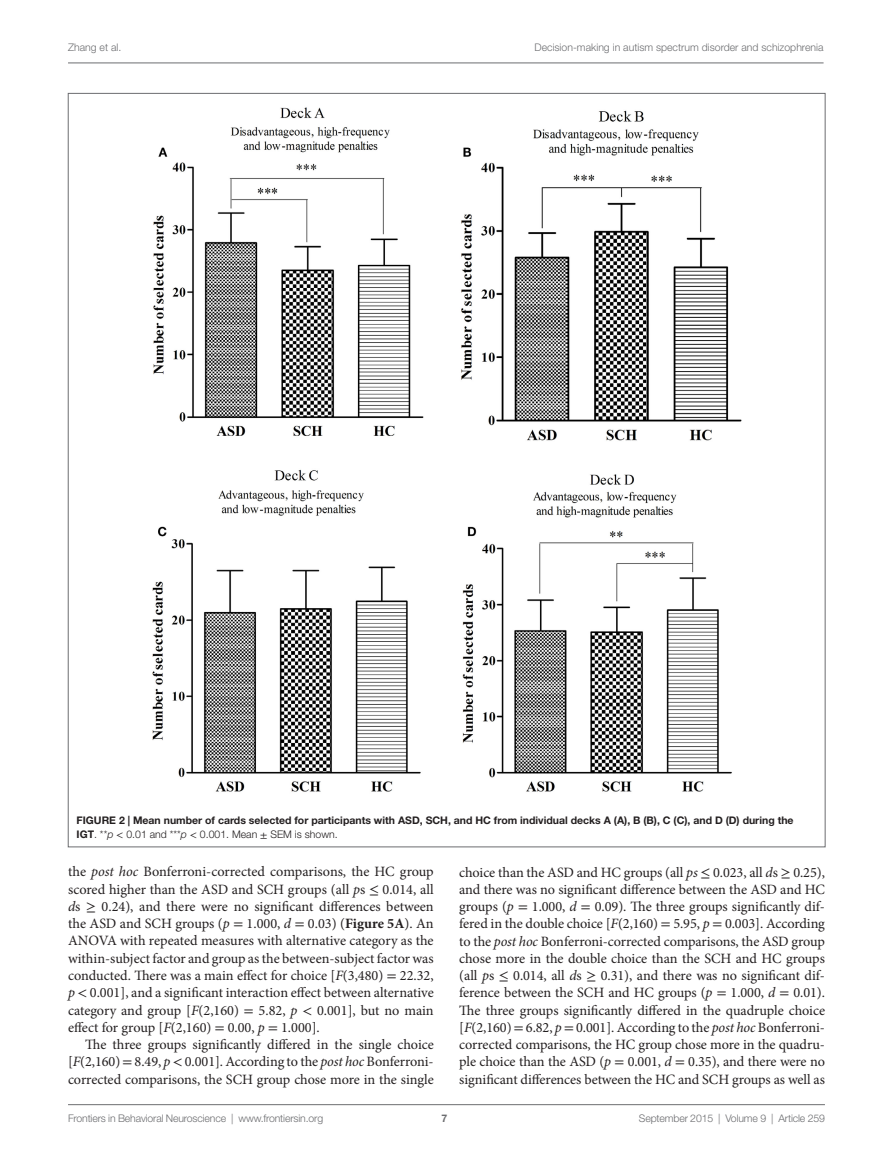
<style>
.page{position:relative;width:893px;height:1170px;background:#fff}
.page>*{position:absolute;margin:0;border:0;box-sizing:border-box;transform-origin:0 0}
.t1{font:14.25px/17.2px "Minion Pro";letter-spacing:-.005em;color:#231f20;text-align:justify}
.t2{font:300 10.5px "Helvetica Neue LT Std";letter-spacing:-.015em;color:#6c6d70}
.t3{font:700 10.5px "Helvetica Neue LT Std";color:#231f20}
.t4{font:300 10.5px "Helvetica Neue LT Std";color:#231f20}
.t5{font:700 10.5px "Helvetica Neue LT Std";color:#6c6d70}
.s1{font-weight:700}
.s2{font-style:italic}
.s3{font-family:"STIX General";font-weight:400}
.s4{font-family:"STIX General"}
</style>
<div class="page">
<img style="left:152px;top:107px;width:590px;height:685px">
<hr style="left:68px;top:1104px;width:757px;height:1px;background:#6c6d70">
<hr style="left:68px;top:63px;width:756px;height:1px;background:#6c6d70">
<p class="t2" style="left:68px;top:41px;width:55px">Zhang et al.</p>
<p class="t2" style="left:535px;top:41px;width:290px">Decision-making in autism spectrum disorder and schizophrenia</p>
<p class="t3" style="left:77px;top:813px;width:358px">FIG URE 2 | Mean number of cards selected for participants with ASD, SCH</p>
<p class="t3" style="left:448px;top:813px;width:347px">, and HC from individual decks A (A), B (B), C (C), and D (D) during the</p>
<p class="t4" style="left:77px;top:828px;width:263px"><span class="s1">IGT</span>. **<span class="s2">p</span> <span class="s3">&lt;</span> 0.01 and ***<span class="s2">p</span> <span class="s3">&lt;</span> 0.001. Mean <span class="s3">±</span> SEM is shown.</p>
<p class="t1" style="left:68px;top:863px;width:367px">the <span class="s2">post hoc</span> Bonferroni-corrected comparisons, the HC group scored higher than the ASD and SCH groups (all <span class="s2">p</span>s <span class="s4">≤</span> 0.014, all <span class="s2">d</span>s <span class="s4">≥</span> 0.24), and there were no significant differences between the ASD and SCH groups (<span class="s2">p</span> <span class="s4">=</span> 1.000, <span class="s2">d</span> <span class="s4">=</span> 0.03) (<span class="s1">Figure 5A</span>). An ANOVA with repeated measures with alternative category as the within-subject factor and group as the between-subject factor was conducted. There was a main effect for choice [<span class="s2">F</span>(3,480) <span class="s4">=</span> 22.32, <span class="s2">p</span> <span class="s4">&lt;</span> 0.001], and a significant interaction effect between alternative category and group [<span class="s2">F</span>(2,160) <span class="s4">=</span> 5.82, <span class="s2">p</span> <span class="s4">&lt;</span> 0.001], but no main effect for group [<span class="s2">F</span>(2,160) <span class="s4">=</span> 0.00, <span class="s2">p</span> <span class="s4">=</span> 1.000].</p>
<p class="t1" style="left:68px;top:1035px;width:367px;text-indent:17px">The three groups significantly differed in the single choice [<span class="s2">F</span>(2,160) <span class="s4">=</span> 8.49, <span class="s2">p</span> <span class="s4">&lt;</span> 0.001]. According to the <span class="s2">post hoc</span> Bonferroni&shy;corrected comparisons, the SCH group chose more in the single</p>
<p class="t1" style="left:459px;top:863px;width:367px">choice than the ASD and HC groups (all <span class="s2">ps</span> <span class="s4">≤</span> 0.023, all <span class="s2">d</span>s <span class="s4">≥</span> 0.25), and there was no significant difference between the ASD and HC groups (<span class="s2">p</span> <span class="s4">=</span> 1.000, <span class="s2">d</span> <span class="s4">=</span> 0.09). The three groups significantly dif&shy;fered in the double choice [<span class="s2">F</span>(2,160) <span class="s4">=</span> 5.95, <span class="s2">p</span> <span class="s4">=</span> 0.003]. According to the <span class="s2">post hoc</span> Bonferroni-corrected comparisons, the ASD group chose more in the double choice than the SCH and HC groups (all <span class="s2">p</span>s <span class="s4">≤</span> 0.014, all <span class="s2">d</span>s <span class="s4">≥</span> 0.31), and there was no significant dif&shy;ference between the SCH and HC groups (<span class="s2">p</span> <span class="s4">=</span> 1.000, <span class="s2">d</span> <span class="s4">=</span> 0.01).<br>The three groups significantly differed in the quadruple choice [<span class="s2">F</span>(2,160) <span class="s4">=</span> 6.82, <span class="s2">p</span> <span class="s4">=</span> 0.001]. According to the <span class="s2">post hoc</span> Bonferroni&shy;corrected comparisons, the HC group chose more in the quadru&shy;ple choice than the ASD (<span class="s2">p</span> <span class="s4">=</span> 0.001, <span class="s2">d</span> <span class="s4">=</span> 0.35), and there were no significant differences between the HC and SCH groups as well as</p>
<p class="t2" style="left:68px;top:1111px;width:257px">Frontiers in Behavioral Neuroscience | www.frontiersin.org</p>
<p class="t5" style="left:441px;top:1111px;width:7px">7</p>
<p class="t2" style="left:639px;top:1111px;width:187px">September 2015 | Volume 9 | Article 259</p>
</div>
